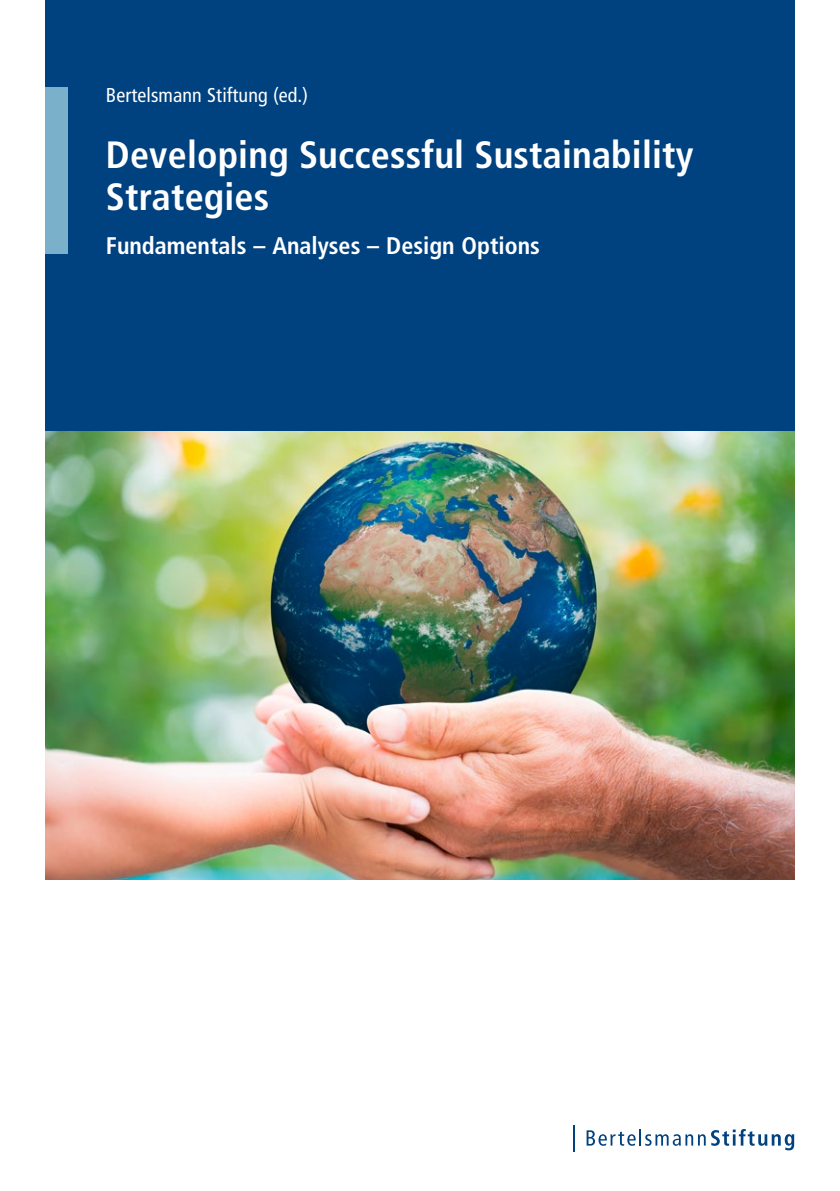
<style>
.page{position:relative;width:840px;height:1191px;background:#fff}
.page>*{position:absolute;margin:0;border:0;box-sizing:border-box;transform-origin:0 0}
.t1{font:700 condensed 38px/42px "Frutiger LT Com";letter-spacing:.005em;color:#fff}
.t2{font:700 condensed 24px "Frutiger LT Com";color:#fff}
.t3{font:condensed 20px "Frutiger LT Com";letter-spacing:.005em;color:#fff}
</style>
<div class="page">
<svg style="left:586px;top:1129px;width:207px;height:21px"></svg>
<hr style="left:572px;top:1125px;width:2px;height:26px;background:#004180">
<div style="left:45px;top:0;width:749px;height:431px;background:#004180"></div>
<div style="left:45px;top:87px;width:23px;height:167px;background:#7bb0ca"></div>
<img style="left:45px;top:431px;width:749px;height:448px">
<p class="t3" style="left:106px;top:83px;width:203px">Bertelsmann Stiftung (ed.)</p>
<p class="t1" style="left:106px;top:134px;width:588px">Developing Successful Sustainability<br>Strategies</p>
<p class="t2" style="left:106px;top:231px;width:435px">Fundamentals – Analyses – Design Options</p>
</div>
